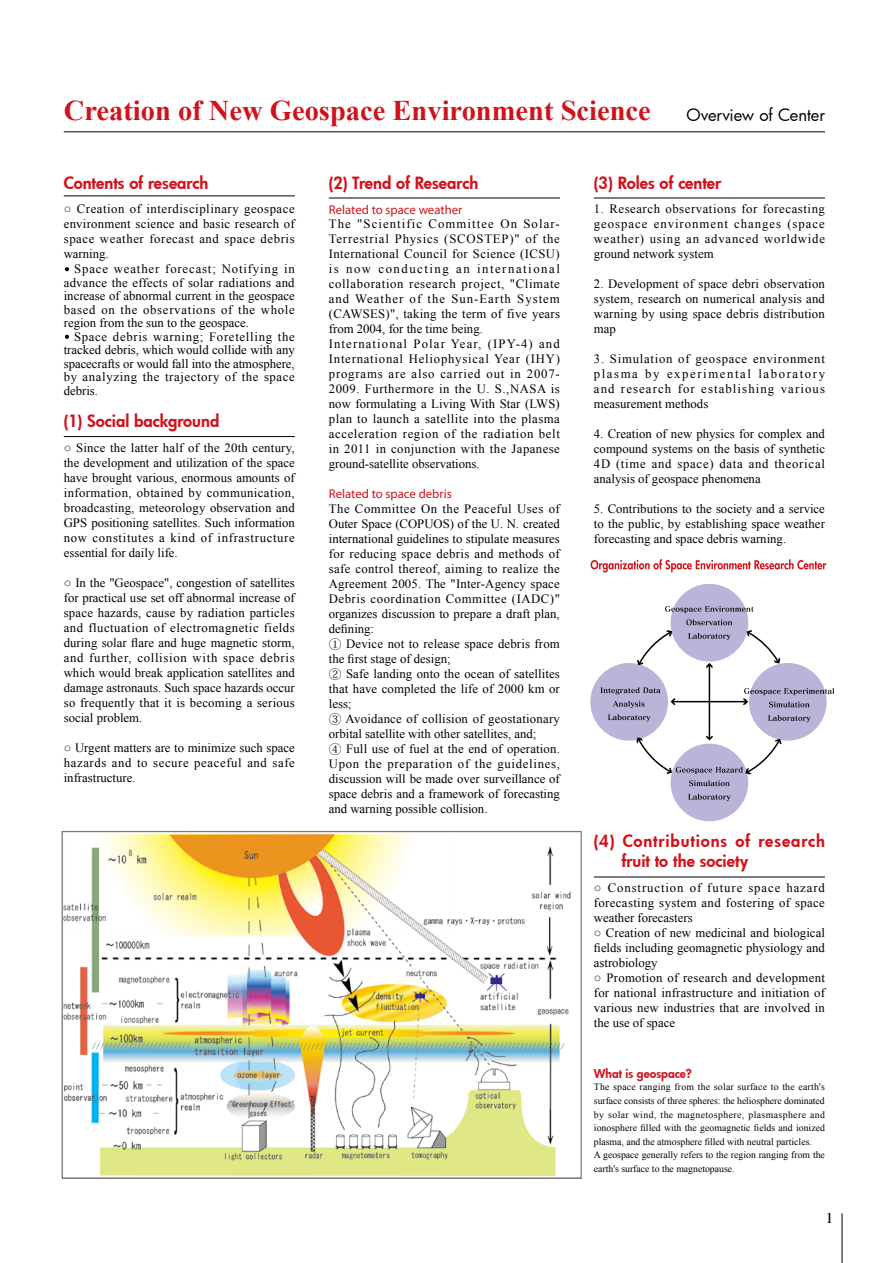
<style>
.page{position:relative;width:893px;height:1263px;background:#fff}
.page>*{position:absolute;margin:0;border:0;box-sizing:border-box;transform-origin:0 0}
.t1{font:700 28.5px "Times New Roman";color:#d0121b}
.t2{font:800 16.5px "Futura";color:#d0121b}
.t3{font:800 16.5px/19.5px "Futura";letter-spacing:.045em;color:#d0121b}
.t4{font:16.5px "Futura";letter-spacing:-.005em;color:#000}
.t5{font:13.5px "Matisse Pro DB";color:#000}
.t6{font:12.75px/15px "Times New Roman";letter-spacing:.02em;color:#000;text-align:justify}
.t7{font:12.75px/15px "Times New Roman";letter-spacing:.05em;color:#000}
.t8{font:12.75px/13.5px "Times New Roman";color:#000}
.t9{font:12.75px/15px "Times New Roman";letter-spacing:.045em;color:#000}
.t10{font:12.75px "Myriad Pro";color:#d0121b}
.t11{font:800 12px "Futura";color:#d0121b}
.t12{font:9.75px/13.5px "Times New Roman";color:#000}
.s1{font-family:"Koz Min Pro"}
</style>
<div class="page">
<hr style="left:64px;top:132px;width:761px;height:1px;background:#000">
<svg style="left:65px;top:267px;width:4px;height:4px"></svg>
<svg style="left:65px;top:335px;width:4px;height:4px"></svg>
<hr style="left:64px;top:196px;width:231px;height:1px;background:#000">
<hr style="left:64px;top:436px;width:231px;height:1px;background:#000">
<hr style="left:329px;top:198px;width:231px;height:1px;background:#000">
<hr style="left:594px;top:198px;width:231px;height:1px;background:#000">
<hr style="left:594px;top:877px;width:231px;height:1px;background:#000">
<svg style="left:591px;top:559px;width:235px;height:13px"></svg>
<div style="left:671px;top:584px;width:77px;height:77px;background:#bbb3d8;border-radius:50%"></div>
<svg style="left:665px;top:606px;width:89px;height:7px"></svg>
<svg style="left:686px;top:619px;width:46px;height:6px"></svg>
<svg style="left:688px;top:633px;width:43px;height:7px"></svg>
<div style="left:671px;top:744px;width:77px;height:77px;background:#bbb3d8;border-radius:50%"></div>
<svg style="left:689px;top:780px;width:41px;height:6px"></svg>
<svg style="left:688px;top:794px;width:43px;height:7px"></svg>
<div style="left:590px;top:663px;width:78px;height:78px;background:#bbb3d8;border-radius:50%"></div>
<svg style="left:600px;top:687px;width:60px;height:7px"></svg>
<svg style="left:613px;top:701px;width:31px;height:7px"></svg>
<svg style="left:608px;top:714px;width:42px;height:7px"></svg>
<div style="left:749px;top:663px;width:78px;height:78px;background:#bbb3d8;border-radius:50%"></div>
<svg style="left:768px;top:715px;width:43px;height:7px"></svg>
<svg style="left:637px;top:630px;width:35px;height:36px"></svg>
<svg style="left:746px;top:630px;width:34px;height:34px"></svg>
<hr style="left:672px;top:701px;width:74px;height:1px;background:#000">
<svg style="left:742px;top:688px;width:92px;height:19px"></svg>
<svg style="left:671px;top:698px;width:4px;height:7px"></svg>
<hr style="left:709px;top:665px;width:1px;height:73px;background:#000">
<svg style="left:706px;top:663px;width:6px;height:5px"></svg>
<svg style="left:636px;top:736px;width:145px;height:38px"></svg>
<img style="left:61px;top:828px;width:521px;height:351px">
<hr style="left:842px;top:1213px;width:1px;height:50px;background:#000">
<h1 class="t1" style="left:64px;top:91px;width:589px">Creation of New Geospace Environment Science</h1>
<p class="t4" style="left:687px;top:104px;width:140px">Overview of Center</p>
<p class="t2" style="left:64px;top:172px;width:146px">Contents of research</p>
<p class="t9" style="left:61px;top:201px;width:236px">○ Creation of interdisciplinary geospace environment science and basic research of space weather forecast and space debris warning.<br><span class="s1">・</span>Space weather forecast; Notifying in</p>
<p class="t8" style="left:61px;top:276px;width:236px">advance the effects of solar radiations and increase of abnormal current in the geospace based on the observations of the whole region from the sun to the geospace.<span class="s1">・</span>Space debris warning; Foretelling the tracked debris, which would collide with any spacecrafts or would fall into the atmosphere, by analyzing the trajectory of the space debris.</p>
<p class="t2" style="left:64px;top:410px;width:157px">(1) Social background</p>
<p class="t6" style="left:64px;top:440px;width:233px">○ Since the latter half of the 20th century, the development and utilization of the space have brought various, enormous amounts of information, obtained by communication, broadcasting, meteorology observation and GPS positioning satellites. Such information now constitutes a kind of infrastructure essential for daily life.</p>
<p class="t6" style="left:64px;top:575px;width:233px">○ In the "Geospace", congestion of satellites for practical use set off abnormal increase of space hazards, cause by radiation particles and fluctuation of electromagnetic fields during solar flare and huge magnetic storm, and further, collision with space debris which would break application satellites and damage astronauts. Such space hazards occur so frequently that it is becoming a serious social problem.</p>
<p class="t6" style="left:64px;top:740px;width:233px">○ Urgent matters are to minimize such space hazards and to secure peaceful and safe infrastructure.</p>
<p class="t2" style="left:329px;top:172px;width:151px">(2) Trend of Research</p>
<p class="t10" style="left:329px;top:201px;width:135px">Related to space weather</p>
<p class="t7" style="left:329px;top:216px;width:233px">The "Scientific Committee On Solar-Terrestrial Physics (SCOSTEP)" of the International Council for Science (ICSU) is now conducting an international collaboration research project, "Climate and Weather of the Sun-Earth System (CAWSES)", taking the term of five years from 2004, for the time being.<br>International Polar Year, (IPY-4) and International Heliophysical Year (IHY) programs are also carried out in 2007- 2009. Furthermore in the U. S.,NASA is now formulating a Living With Star (LWS) plan to launch a satellite into the plasma acceleration region of the radiation belt in 2011 in conjunction with the Japanese ground-satellite observations.</p>
<p class="t10" style="left:329px;top:486px;width:124px">Related to space debris</p>
<p class="t6" style="left:329px;top:501px;width:233px;text-align:left">The Committee On the Peaceful Uses of Outer Space (COPUOS) of the U. N. created international guidelines to stipulate measures for reducing space debris and methods of safe control thereof, aiming to realize the Agreement 2005. The "Inter-Agency space Debris coordination Committee (IADC)" organizes discussion to prepare a draft plan, defining:<br><span class="s1">①</span> Device not to release space debris from the first stage of design;<br><span class="s1">②</span> Safe landing onto the ocean of satellites that have completed the life of 2000 km or less;<br><span class="s1">③</span> Avoidance of collision of geostationary orbital satellite with other satellites, and;<br><span class="s1">④</span> Full use of fuel at the end of operation.<br>Upon the preparation of the guidelines, discussion will be made over surveillance of space debris and a framework of forecasting and warning possible collision.</p>
<p class="t2" style="left:594px;top:172px;width:129px">(3) Roles of center</p>
<p class="t6" style="left:594px;top:201px;width:233px">1. Research observations for forecasting geospace environment changes (space weather) using an advanced worldwide ground network system</p>
<p class="t6" style="left:594px;top:276px;width:233px">2. Development of space debri observation system, research on numerical analysis and warning by using space debris distribution map</p>
<p class="t6" style="left:594px;top:351px;width:233px">3. Simulation of geospace environment plasma by experimental laboratory and research for establishing various measurement methods</p>
<p class="t6" style="left:594px;top:426px;width:233px">4. Creation of new physics for complex and compound systems on the basis of synthetic 4D (time and space) data and theorical analysis of geospace phenomena</p>
<p class="t6" style="left:594px;top:501px;width:233px">5. Contributions to the society and a service to the public, by establishing space weather forecasting and space debris warning.</p>
<p class="t3" style="left:621px;top:831px;width:205px;text-indent:-28px">(4) Contributions of research fruit to the society</p>
<p class="t6" style="left:594px;top:879px;width:233px">○ Construction of future space hazard forecasting system and fostering of space weather forecasters</p>
<p class="t6" style="left:594px;top:924px;width:233px">○ Creation of new medicinal and biological fields including geomagnetic physiology and astrobiology</p>
<p class="t6" style="left:594px;top:969px;width:233px">○ Promotion of research and development for national infrastructure and initiation of various new industries that are involved in the use of space</p>
<p class="t11" style="left:594px;top:1065px;width:99px">What is geospace?</p>
<p class="t12" style="left:594px;top:1080px;width:233px">The space ranging from the solar surface to the earth's surface consists of three spheres: the heliosphere dominated by solar wind, the magnetosphere, plasmasphere and ionosphere filled with the geomagnetic fields and ionized plasma, and the atmosphere filled with neutral particles.<br>A geospace generally refers to the region ranging from the earth's surface to the magnetopause.</p>
<p class="t5" style="left:825px;top:1209px;width:10px">1</p>
</div>
